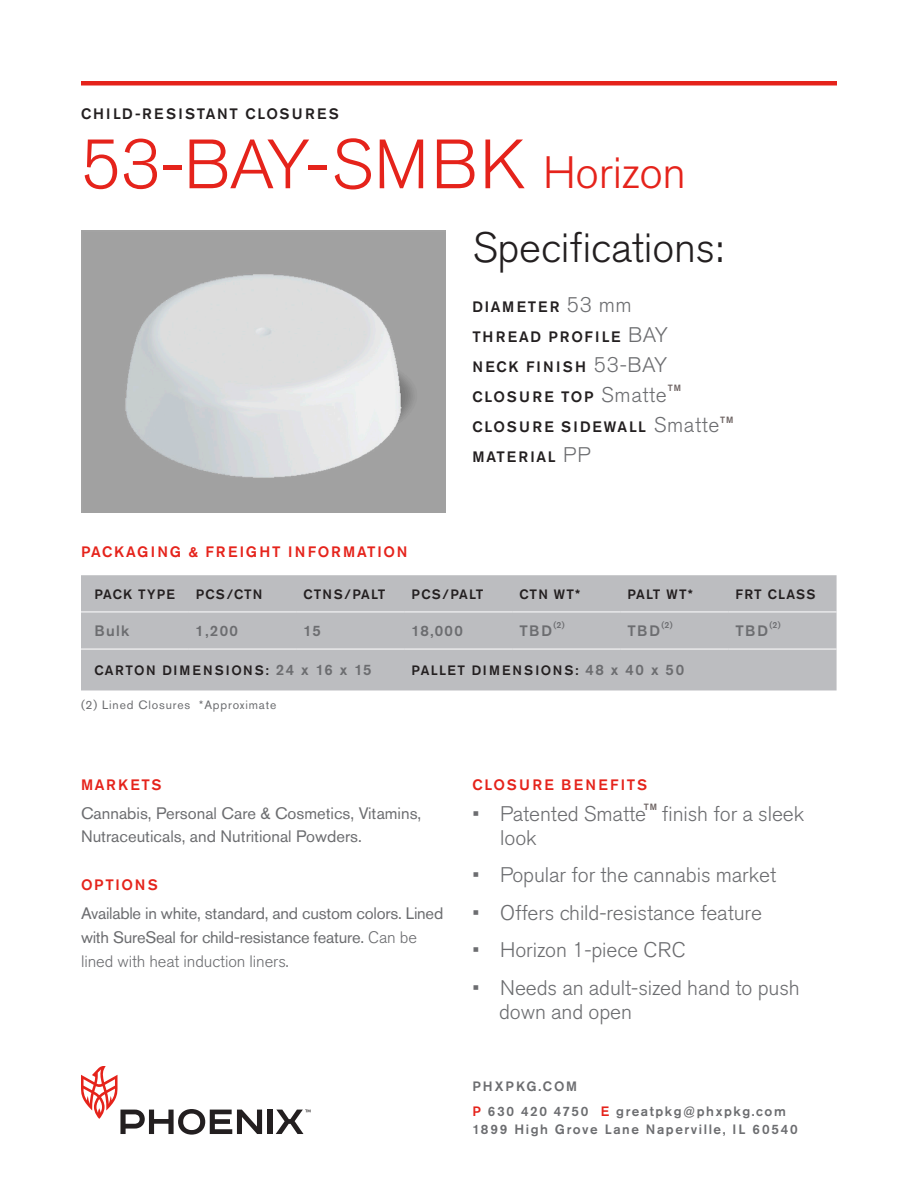
<style>
.page{position:relative;width:918px;height:1188px;background:#fff}
.page>*{position:absolute;margin:0;border:0;box-sizing:border-box;transform-origin:0 0}
.Product_Number{font:300 69px "Akzidenz Grotesk Std";letter-spacing:.005em;color:#e5231b}
.Specifications_Heade{font:300 42px "Akzidenz Grotesk Std";letter-spacing:-.005em;color:#231f20}
.t1{font:300 21px/24px "Akzidenz Grotesk Std";letter-spacing:-.005em;color:#6c6d70}
.Body_Copy{font:16.5px/24px "Akzidenz Grotesk Std";letter-spacing:-.015em;color:#6c6d70}
.Specifications_Copy{font:500 15px "Akzidenz Grotesk Std";letter-spacing:.115em;color:#231f20}
.Heading_PMS_485{font:500 15px "Akzidenz Grotesk Std";letter-spacing:.115em;color:#e5231b}
.Table_Product_Info{font:500 15px "Akzidenz Grotesk Std";letter-spacing:.09em;color:#6c6d70}
.Product_Category_Nam{font:500 15px "Akzidenz Grotesk Std";letter-spacing:.155em;color:#231f20}
.Specifications_Copy-2{font:500 15px "Akzidenz Grotesk Std";letter-spacing:.155em;color:#231f20}
.Heading_PMS_485-2{font:500 15px "Akzidenz Grotesk Std";letter-spacing:.155em;color:#e5231b}
.t2{font:500 13.5px/24.8px "Akzidenz Grotesk Std";letter-spacing:.115em;color:#6c6d70}
.Table_Headers{font:500 13.5px "Akzidenz Grotesk Std";letter-spacing:.085em;color:#231f20}
.Table_Product_Info-2{font:500 13.5px "Akzidenz Grotesk Std";letter-spacing:.115em;color:#231f20}
.Table_Caption{font:12px "Akzidenz Grotesk Std";letter-spacing:.07em;color:#6c6d70}
.Heading_Bullet_Point{font:500 9px "Akzidenz Grotesk Std";color:#6d6362}
.Table_Product_Info-3{font:500 8.7px "Akzidenz Grotesk Std";color:#6c6d70}
.s1{font-size:45px}
.s2{font-weight:300;font-size:21px;color:#6c6d70}
.s3{font-size:15px;color:#6c6d70}
.s4{font-weight:300}
.s5{color:#e5231b}
</style>
<div class="page">
<div style="left:267px;top:1110px;width:5px;height:24px;background:#231f20"></div>
<svg style="left:81px;top:1066px;width:181px;height:69px"></svg>
<svg style="left:276px;top:1110px;width:34px;height:24px"></svg>
<div style="left:81px;top:81px;width:756px;height:5px;background:#e5231b"></div>
<img style="left:81px;top:230px;width:365px;height:283px">
<div style="left:81px;top:575px;width:756px;height:115px;background:#bcbdc0"></div>
<hr style="left:297px;top:612px;width:108px;height:1px;background:#fff">
<hr style="left:405px;top:612px;width:108px;height:1px;background:#fff">
<hr style="left:513px;top:612px;width:108px;height:1px;background:#fff">
<hr style="left:621px;top:612px;width:108px;height:1px;background:#fff">
<hr style="left:729px;top:612px;width:108px;height:1px;background:#fff">
<hr style="left:81px;top:649px;width:108px;height:1px;background:#fff">
<hr style="left:189px;top:649px;width:108px;height:1px;background:#fff">
<hr style="left:297px;top:649px;width:108px;height:1px;background:#fff">
<hr style="left:405px;top:649px;width:108px;height:1px;background:#fff">
<hr style="left:513px;top:649px;width:108px;height:1px;background:#fff">
<hr style="left:621px;top:649px;width:108px;height:1px;background:#fff">
<hr style="left:729px;top:649px;width:108px;height:1px;background:#fff">
<hr style="left:81px;top:612px;width:108px;height:1px;background:#fff">
<hr style="left:189px;top:612px;width:108px;height:1px;background:#fff">
<p class="Product_Category_Nam" style="left:81px;top:105px;width:259px">CHILD-RESISTANT CLOSURES</p>
<p class="Product_Number" style="left:81px;top:126px;width:607px">53-BAY-SMBK <span class="s1">Horizon</span></p>
<p class="Specifications_Heade" style="left:472px;top:224px;width:252px">Specifications:</p>
<p class="Specifications_Copy" style="left:472px;top:298px;width:161px">DIAMETER <span class="s2">53 mm</span></p>
<p class="Specifications_Copy" style="left:472px;top:328px;width:197px">THREAD PROFILE <span class="s2">BAY</span></p>
<p class="Specifications_Copy-2" style="left:472px;top:358px;width:196px">NECK FINISH <span class="s2">53-BAY</span></p>
<p class="Specifications_Copy" style="left:472px;top:388px;width:196px">CLOSURE TOP <span class="s2">Smatte</span></p>
<p class="Specifications_Copy" style="left:472px;top:418px;width:249px">CLOSURE SIDEWALL <span class="s2">Smatte</span></p>
<p class="Specifications_Copy" style="left:472px;top:448px;width:120px">MATERIAL <span class="s2">PP</span></p>
<p class="Heading_Bullet_Point" style="left:668px;top:383px;width:15px">TM</p>
<p class="Heading_Bullet_Point" style="left:720px;top:415px;width:15px">TM</p>
<p class="Heading_PMS_485" style="left:81px;top:543px;width:328px">PACKAGING &amp; FREIGHT INFORMATION</p>
<p class="Table_Headers" style="left:94px;top:586px;width:82px">PACK TYPE</p>
<p class="Table_Headers" style="left:196px;top:586px;width:68px">PCS/CTN</p>
<p class="Table_Headers" style="left:304px;top:586px;width:83px">CTNS/PALT</p>
<p class="Table_Headers" style="left:412px;top:586px;width:73px">PCS/PALT</p>
<p class="Table_Headers" style="left:519px;top:586px;width:62px">CTN WT*</p>
<p class="Table_Headers" style="left:627px;top:586px;width:67px">PALT WT*</p>
<p class="Table_Headers" style="left:735px;top:586px;width:82px">FRT CLASS</p>
<p class="Table_Product_Info" style="left:94px;top:622px;width:36px">Bulk</p>
<p class="Table_Product_Info" style="left:196px;top:622px;width:44px">1,200</p>
<p class="Table_Product_Info" style="left:304px;top:622px;width:19px">15</p>
<p class="Table_Product_Info" style="left:412px;top:622px;width:53px">18,000</p>
<p class="Table_Product_Info" style="left:519px;top:622px;width:34px">TBD</p>
<p class="Table_Product_Info-3" style="left:554px;top:620px;width:13px">(2)</p>
<p class="Table_Product_Info-3" style="left:661px;top:620px;width:13px">(2)</p>
<p class="Table_Product_Info-3" style="left:769px;top:620px;width:13px">(2)</p>
<p class="Table_Product_Info" style="left:627px;top:622px;width:34px">TBD</p>
<p class="Table_Product_Info" style="left:735px;top:622px;width:34px">TBD</p>
<p class="Table_Product_Info-2" style="left:94px;top:662px;width:279px">CARTON DIMENSIONS: <span class="s3">24 x 16 x 15</span></p>
<p class="Table_Product_Info-2" style="left:412px;top:662px;width:274px">PALLET DIMENSIONS: <span class="s3">48 x 40 x 50</span></p>
<p class="Table_Caption" style="left:81px;top:698px;width:197px">(2) Lined Closures *Approximate</p>
<p class="Heading_PMS_485" style="left:81px;top:775px;width:82px">MARKETS</p>
<p class="Body_Copy" style="left:81px;top:802px;width:342px;line-height:22.5px">Cannabis, Personal Care &amp; Cosmetics, Vitamins,<br>Nutraceuticals, and Nutritional Powders.</p>
<p class="Heading_PMS_485" style="left:81px;top:875px;width:78px">OPTIONS</p>
<p class="Body_Copy" style="left:81px;top:901px;width:364px">Available in white, standard, and custom colors. Lined with SureSeal for child-resistance feature. <span class="s4">Can be lined with heat induction liners.</span></p>
<p class="Heading_PMS_485-2" style="left:472px;top:775px;width:176px">CLOSURE BENEFITS</p>
<p class="t1" style="left:500px;top:802px;width:305px;text-indent:-28px">• Patented Smatte finish for a sleek look</p>
<p class="t1" style="left:472px;top:863px;width:305px">• Popular for the cannabis market</p>
<p class="t1" style="left:472px;top:901px;width:291px">• Offers child-resistance feature</p>
<p class="t1" style="left:472px;top:938px;width:215px">• Horizon 1-piece CRC</p>
<p class="t1" style="left:499px;top:976px;width:302px;text-indent:-27px">• Needs an adult-sized hand to push down and open</p>
<p class="Heading_Bullet_Point" style="left:644px;top:801px;width:15px">TM</p>
<p class="t2" style="left:472px;top:1074px;width:315px">PHXPKG.COM<br><span class="s5">P</span> 630 420 4750 <span class="s5">E</span> greatpkg@phxpkg.com</p>
<p class="t2" style="left:472px;top:1117px;width:327px">1899 High Grove Lane Naperville, IL 60540</p>
</div>
